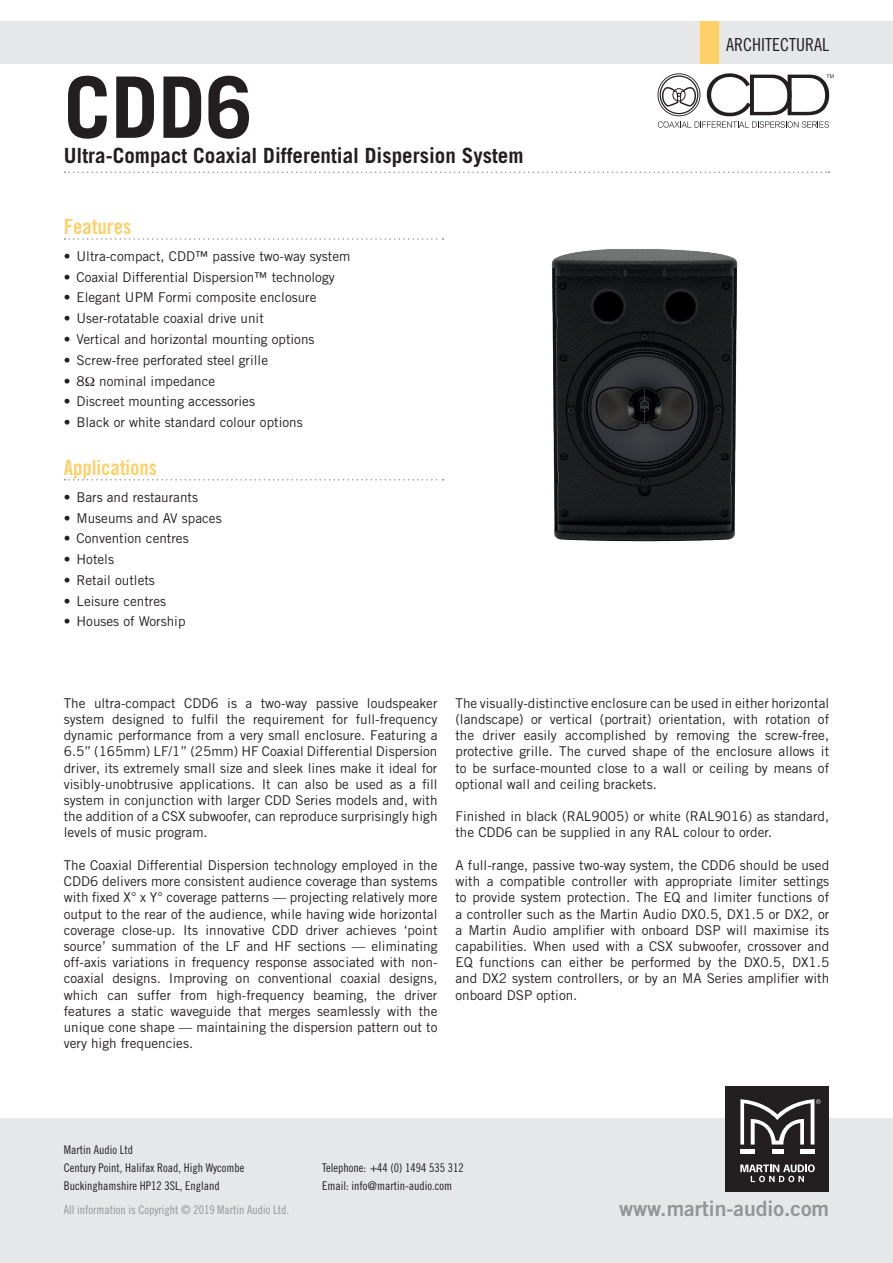
<style>
.page{position:relative;width:893px;height:1263px;background:#fff}
.page>*{position:absolute;margin:0;border:0;box-sizing:border-box;transform-origin:0 0}
.t1{font:700 84.9px "Trade Gothic";color:#231f20}
.t2{font:21.15px "Trade Gothic Bold Two";color:#939598}
.t3{font:700 21px "Trade Gothic";color:#231f20}
.t4{font:21px "Trade Gothic Bold Cond Twenty";color:#fed069}
.t5{font:18px "Trade Gothic Cond Eighteen";color:#231f20}
.t6{font:13.5px/16.2px "Trade Gothic";color:#231f20;text-align:justify}
.t7{font:12px/18px "Trade Gothic Cond Eighteen";color:#231f20}
.t8{font:12px "Trade Gothic Cond Eighteen";color:#939598}
</style>
<div class="page">
<div style="left:0;top:21px;width:893px;height:43px;background:#e6e7e9"></div>
<div style="left:0;top:1118px;width:893px;height:145px;background:#e6e7e9"></div>
<div style="left:725px;top:1086px;width:104px;height:106px;background:#231f20"></div>
<div style="left:740px;top:1149px;width:15px;height:5px;background:#fff"></div>
<div style="left:800px;top:1149px;width:14px;height:5px;background:#fff"></div>
<div style="left:772px;top:1149px;width:11px;height:5px;background:#fff"></div>
<svg style="left:740px;top:1164px;width:75px;height:18px"></svg>
<svg style="left:740px;top:1099px;width:81px;height:46px"></svg>
<div style="left:701px;top:21px;width:18px;height:43px;background:#fed069"></div>
<svg style="left:65px;top:172px;width:764px;height:1px"></svg>
<svg style="left:657px;top:73px;width:176px;height:55px"></svg>
<svg style="left:65px;top:238px;width:379px;height:2px"></svg>
<svg style="left:65px;top:479px;width:379px;height:1px"></svg>
<img style="left:551px;top:249px;width:187px;height:293px">
<h1 class="t1" style="left:64px;top:55px;width:190px">CDD6</h1>
<h3 class="t3" style="left:64px;top:143px;width:461px">Ultra-Compact Coaxial Differential Dispersion System</h3>
<h3 class="t4" style="left:64px;top:214px;width:69px">Features</h3>
<p class="t6" style="left:64px;top:248px;width:288px">• Ultra-compact, CDD™ passive two-way system</p>
<p class="t6" style="left:64px;top:269px;width:272px">• Coaxial Differential Dispersion™ technology</p>
<p class="t6" style="left:64px;top:289px;width:254px">• Elegant UPM Formi composite enclosure</p>
<p class="t6" style="left:64px;top:310px;width:202px">• User-rotatable coaxial drive unit</p>
<p class="t6" style="left:64px;top:331px;width:252px">• Vertical and horizontal mounting options</p>
<p class="t6" style="left:64px;top:352px;width:206px">• Screw-free perforated steel grille</p>
<p class="t6" style="left:64px;top:372px;width:153px">• 8 nominal impedance</p>
<p class="t6" style="left:64px;top:393px;width:193px">• Discreet mounting accessories</p>
<p class="t6" style="left:64px;top:414px;width:240px">• Black or white standard colour options</p>
<h3 class="t4" style="left:64px;top:454px;width:95px">Applications</h3>
<p class="t6" style="left:64px;top:489px;width:136px">• Bars and restaurants</p>
<p class="t6" style="left:64px;top:509px;width:159px">• Museums and AV spaces</p>
<p class="t6" style="left:64px;top:530px;width:126px">• Convention centres</p>
<p class="t6" style="left:64px;top:551px;width:52px">• Hotels</p>
<p class="t6" style="left:64px;top:572px;width:93px">• Retail outlets</p>
<p class="t6" style="left:64px;top:592px;width:104px">• Leisure centres</p>
<p class="t6" style="left:64px;top:613px;width:123px">• Houses of Worship</p>
<h3 class="t5" style="left:726px;top:34px;width:104px">ARCHITECTURAL</h3>
<p class="t6" style="left:64px;top:695px;width:375px">The ultra-compact CDD6 is a two-way passive loudspeaker system designed to fulfil the requirement for full-frequency dynamic performance from a very small enclosure. Featuring a 6.5” (165mm) LF/1” (25mm) HF Coaxial Differential Dispersion driver, its extremely small size and sleek lines make it ideal for visibly-unobtrusive applications. It can also be used as a fill system in conjunction with larger CDD Series models and, with the addition of a CSX subwoofer, can reproduce surprisingly high levels of music program.</p>
<p class="t6" style="left:64px;top:857px;width:375px">The Coaxial Differential Dispersion technology employed in the CDD6 delivers more consistent audience coverage than systems with fixed X° x Y° coverage patterns — projecting relatively more output to the rear of the audience, while having wide horizontal coverage close-up. Its innovative CDD driver achieves ‘point source’ summation of the LF and HF sections — eliminating off-axis variations in frequency response associated with non&shy;coaxial designs. Improving on conventional coaxial designs, which can suffer from high-frequency beaming, the driver features a static waveguide that merges seamlessly with the unique cone shape — maintaining the dispersion pattern out to very high frequencies.</p>
<p class="t6" style="left:455px;top:695px;width:375px">The visually-distinctive enclosure can be used in either horizontal (landscape) or vertical (portrait) orientation, with rotation of the driver easily accomplished by removing the screw-free, protective grille. The curved shape of the enclosure allows it to be surface-mounted close to a wall or ceiling by means of optional wall and ceiling brackets.</p>
<p class="t6" style="left:455px;top:808px;width:375px">Finished in black (RAL9005) or white (RAL9016) as standard, the CDD6 can be supplied in any RAL colour to order.</p>
<p class="t6" style="left:455px;top:857px;width:375px">A full-range, passive two-way system, the CDD6 should be used with a compatible controller with appropriate limiter settings to provide system protection. The EQ and limiter functions of a controller such as the Martin Audio DX0.5, DX1.5 or DX2, or a Martin Audio amplifier with onboard DSP will maximise its capabilities. When used with a CSX subwoofer, crossover and EQ functions can either be performed by the DX0.5, DX1.5 and DX2 system controllers, or by an MA Series amplifier with onboard DSP option.</p>
<p class="t7" style="left:64px;top:1140px;width:182px">Martin Audio Ltd<br>Century Point, Halifax Road, High Wycombe<br>Buckinghamshire HP12 3SL, England</p>
<p class="t8" style="left:64px;top:1202px;width:227px">All information is Copyright © 2019 Martin Audio Ltd.</p>
<p class="t7" style="left:322px;top:1158px;width:143px">Telephone: +44 (0) 1494 535 312<br>Email: info@martin-audio.com</p>
<h2 class="t2" style="left:619px;top:1196px;width:212px">www.martin-audio.com</h2>
</div>
